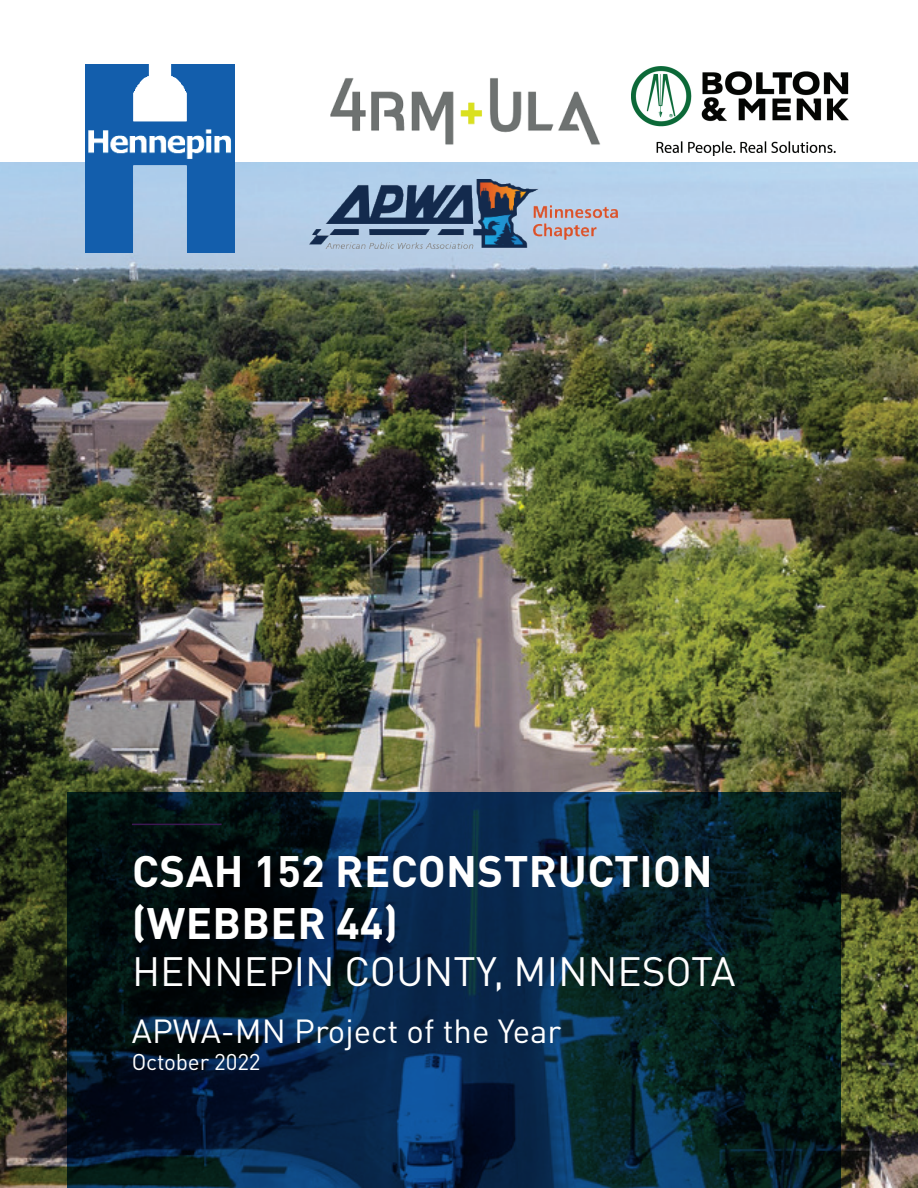
<style>
.page{position:relative;width:918px;height:1188px;background:#fff}
.page>*{position:absolute;margin:0;border:0;box-sizing:border-box;transform-origin:0 0}
.t1{font:700 43.5px/52.2px "DINOT";letter-spacing:.01em;color:#fff}
.t2{font:40.5px "DINOT";color:#fff}
.t3{font:33px "DINOT";color:#fff}
.t4{font:22.5px "DINOT";letter-spacing:-.01em;color:#fff}
</style>
<div class="page">
<img style="left:0;top:162px;width:918px;height:1026px">
<svg style="left:67px;top:793px;width:774px;height:395px;background:#062032"></svg>
<img style="left:309px;top:179px;width:308px;height:70px">
<img style="left:632px;top:67px;width:216px;height:89px">
<img style="left:85px;top:65px;width:149px;height:188px">
<img style="left:330px;top:78px;width:270px;height:67px">
<hr style="left:132px;top:824px;width:90px;height:1px;background:#3c1851">
<p class="t1" style="left:132px;top:844px;width:582px">CSAH 152 RECONSTRUCTION (WEBBER 44)</p>
<p class="t2" style="left:132px;top:946px;width:605px">HENNEPIN COUNTY, MINNESOTA</p>
<p class="t3" style="left:132px;top:1010px;width:431px">APWA-MN Project of the Year</p>
<p class="t4" style="left:132px;top:1047px;width:130px">October 2022</p>
</div>
